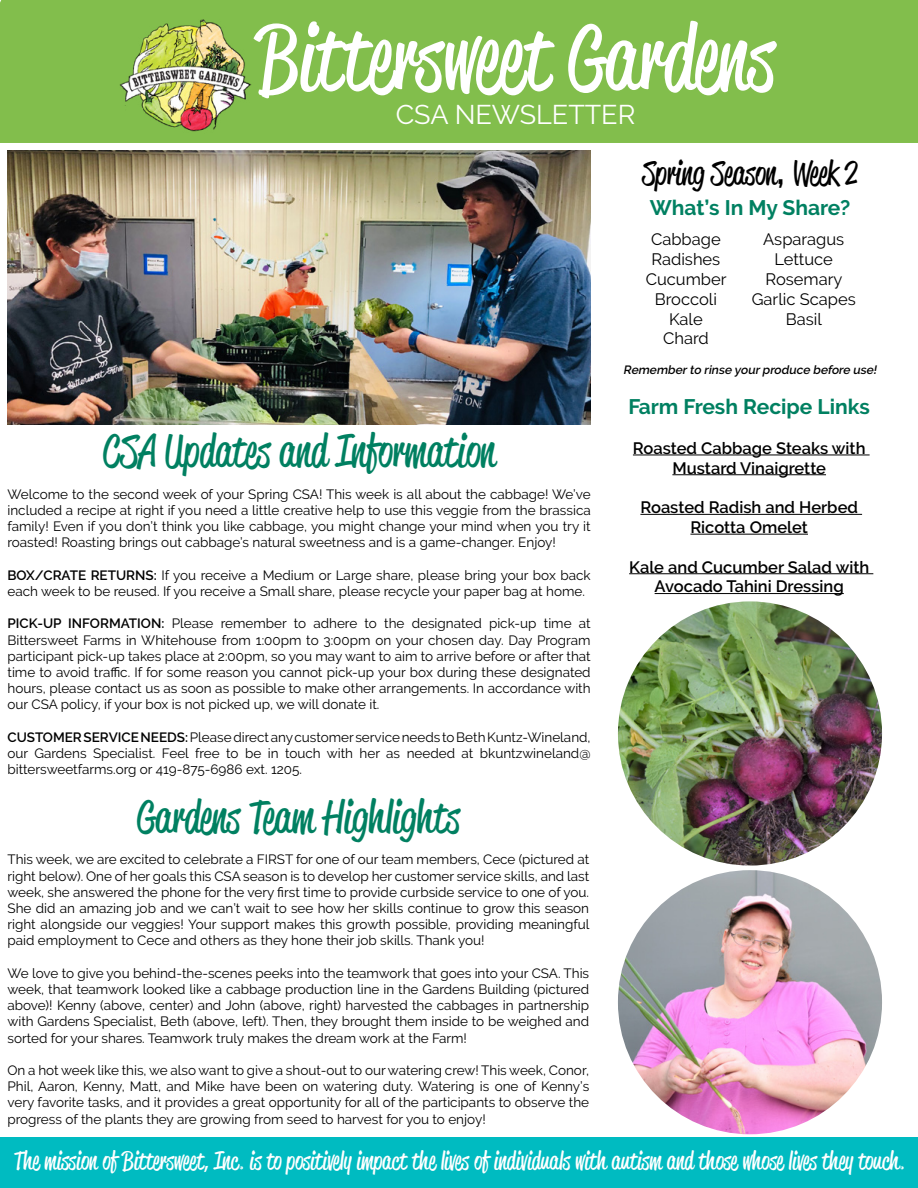
<style>
.page{position:relative;width:918px;height:1188px;background:#fff}
.page>*{position:absolute;margin:0;border:0;box-sizing:border-box;transform-origin:0 0}
.t1{font:90px "Reklame Script Regular DEMO";color:#fff}
.t2{font:45px "Reklame Script Regular DEMO";color:#008061}
.t3{font:33px "Reklame Script Regular DEMO";color:#000}
.t4{font:27px "Raleway";color:#fff}
.t5{font:25.05px "Reklame Script Regular DEMO";color:#fff}
.t6{font:700 21px "Raleway";color:#008061}
.t7{font:600 16.5px/19.8px "Raleway";color:#000;text-align:center}
.t8{font:16.5px/19.8px "Raleway";color:#000;text-align:center}
.t9{font:13.5px/16.2px "Raleway";color:#000;text-align:justify}
.t10{font:italic 600 12px "Raleway";color:#000}
.s1{font-family:"Raleway";font-weight:700}
.s2{font-weight:600}
.s3{font-family:"Myriad Pro"}
.s4{font-family:"Imprint MT Shadow"}
</style>
<div class="page">
<div style="left:0;top:0;width:918px;height:143px;background:#82be4c"></div>
<img style="left:114px;top:8px;width:145px;height:135px">
<img style="left:8px;top:150px;width:583px;height:275px">
<div style="left:0;top:1137px;width:918px;height:51px;background:#00bbc1"></div>
<img style="left:618px;top:601px;width:264px;height:265px;border-radius:132px">
<img style="left:618px;top:870px;width:264px;height:264px;border-radius:132px">
<hr style="left:633px;top:455px;width:237px;height:1px;background:#000">
<hr style="left:672px;top:474px;width:154px;height:1px;background:#000">
<hr style="left:640px;top:514px;width:222px;height:1px;background:#000">
<hr style="left:690px;top:534px;width:118px;height:1px;background:#000">
<hr style="left:629px;top:573px;width:244px;height:1px;background:#000">
<hr style="left:655px;top:593px;width:189px;height:1px;background:#000">
<h1 class="t1" style="left:257px;top:20px;width:519px">Bittersweet Gardens</h1>
<h3 class="t4" style="left:396px;top:99px;width:241px">CSA NEWSLETTER</h3>
<h3 class="t3" style="left:642px;top:159px;width:217px">Spring Season<span class="s1">,</span> Week 2</h3>
<h3 class="t6" style="left:650px;top:196px;width:202px">What’s In My Share?</h3>
<p class="t8" style="left:646px;top:230px;width:82px">Cabbage<br>Radishes<br>Cucumber<br>Broccoli<br>Kale<br>Chard</p>
<p class="t8" style="left:752px;top:230px;width:105px">Asparagus<br>Lettuce<br>Rosemary<br>Garlic Scapes<br>Basil</p>
<h2 class="t2" style="left:103px;top:432px;width:394px">CSA Updates and Information</h2>
<p class="t9" style="left:8px;top:486px;width:585px">Welcome to the second week of your Spring CSA! This week is all about the cabbage! We’ve included a recipe at right if you need a little creative help to use this veggie from the brassica family! Even if you don’t think you like cabbage, you might change your mind when you try it roasted! Roasting brings out cabbage’s natural sweetness and is a game-changer. Enjoy!</p>
<p class="t9" style="left:8px;top:567px;width:585px"><span class="s2">BOX/CRATE RETURNS:</span> If you receive a Medium or Large share, please bring your box back each week to be reused. If you receive a Small share, please recycle your paper bag at home.</p>
<p class="t9" style="left:8px;top:615px;width:585px"><span class="s2">PICK-UP INFORMATION:</span> Please remember to adhere to the designated pick-up time at Bittersweet Farms in Whitehouse from 1:00pm to 3:00pm on your chosen day. Day Program participant pick-up takes place at 2:00pm, so you may want to aim to arrive before or after that time to avoid traffic. If for some reason you cannot pick-up your box during these designated hours, please contact us as soon as possible to make other arrangements. In accordance with our CSA policy, if your box is not picked up, we will donate it.</p>
<p class="t9" style="left:8px;top:729px;width:585px"><span class="s2">CUSTOMER SERVICE NEEDS:</span> Please direct any customer service needs to Beth Kuntz-Wineland, our Gardens Specialist. Feel free to be in touch with her as needed at bkuntzwineland@ bittersweetfarms.org or 419-875-6986 ext. 1205.</p>
<p class="t10" style="left:623px;top:363px;width:257px">Rememberto rinse yourproduce before use!</p>
<h3 class="t6" style="left:629px;top:395px;width:243px">Farm Fresh Recipe Links</h3>
<p class="t7" style="left:633px;top:438px;width:234px">Roasted Cabbage Steaks with<br>Mustard Vinaigrette</p>
<p class="t7" style="left:640px;top:497px;width:219px">Roasted Radish and Herbed<br>Ricotta Omelet</p>
<p class="t7" style="left:629px;top:557px;width:242px">Kale and Cucumber Salad with<br>Avocado Tahini Dressing</p>
<h2 class="t2" style="left:137px;top:798px;width:324px">Gardens Team Highlights</h2>
<p class="t9" style="left:8px;top:851px;width:584px">This week, we are excited to celebrate a FIRST for one of our team members, Cece (pictured at right below). One of her goals this CSA season is to develop her customer service skills, and last week, she answered the phone for the very first time to provide curbside service to one of you.<br>She did an amazing job and we can’t wait to see how her skills continue to grow this season right alongside our veggies! Your support makes this growth possible, providing meaningful paid employment to Cece and others as they hone their job skills. Thank you!</p>
<p class="t9" style="left:8px;top:965px;width:583px">We love to give you behind-the-scenes peeks into the teamwork that goes into your CSA. This week, that teamwork looked like a cabbage production line in the Gardens Building (pictured above)! Kenny (above, center) and John (above, right) harvested the cabbages in partnership with Gardens Specialist, Beth (above, left). Then, they brought them inside to be weighed and sorted for your shares. Teamwork truly makes the dream work at the Farm!</p>
<p class="t9" style="left:8px;top:1062px;width:583px">On a hot week like this, we also want to give a shout-out to our watering crew! This week, Conor, Phil, Aaron, Kenny, Matt, and Mike have been on watering duty. Watering is one of Kenny’s very favorite tasks, and it provides a great opportunity for all of the participants to observe the progress of the plants they are growing from seed to harvest for you to enjoy!</p>
<h3 class="t5" style="left:14px;top:1150px;width:893px">The mission of Bittersweet<span class="s3">,</span> Inc<span class="s4">.</span> is to positively impact the lives of individuals with autism and those whose lives they touch<span class="s4">.</span></h3>
</div>
